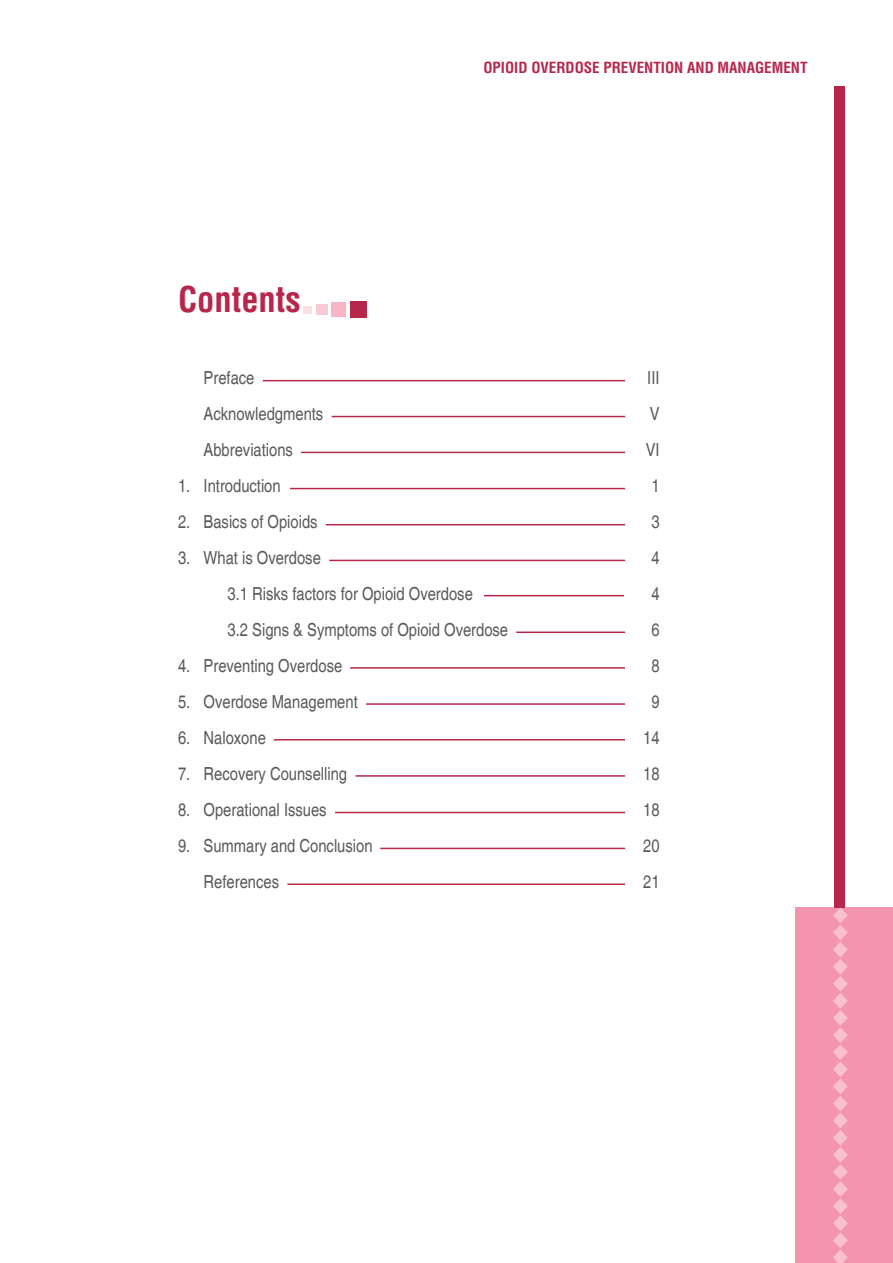
<style>
.page{position:relative;width:893px;height:1263px;background:#fff}
.page>*{position:absolute;margin:0;border:0;box-sizing:border-box;transform-origin:0 0}
.t1{font:700 condensed 34.5px "Helvetica";color:#b7274c}
.t2{font:condensed 18px "Helvetica";color:#58595b}
.t3{font:700 condensed 15px "Helvetica";color:#b7274c}
</style>
<div class="page">
<div style="left:796px;top:907px;width:97px;height:356px;background:#f495ae"></div>
<div style="left:835px;top:86px;width:10px;height:821px;background:#b7274c"></div>
<svg style="left:833px;top:907px;width:15px;height:356px"></svg>
<hr style="left:263px;top:380px;width:362px;height:1px;background:#b7274c">
<hr style="left:332px;top:416px;width:293px;height:1px;background:#b7274c">
<hr style="left:301px;top:452px;width:324px;height:1px;background:#b7274c">
<hr style="left:290px;top:488px;width:335px;height:1px;background:#b7274c">
<hr style="left:326px;top:524px;width:299px;height:1px;background:#b7274c">
<hr style="left:329px;top:560px;width:296px;height:1px;background:#b7274c">
<hr style="left:516px;top:631px;width:109px;height:2px;background:#b7274c">
<hr style="left:350px;top:667px;width:275px;height:2px;background:#b7274c">
<hr style="left:366px;top:703px;width:259px;height:2px;background:#b7274c">
<hr style="left:274px;top:739px;width:351px;height:1px;background:#b7274c">
<hr style="left:355px;top:775px;width:270px;height:2px;background:#b7274c">
<hr style="left:335px;top:812px;width:290px;height:1px;background:#b7274c">
<hr style="left:380px;top:848px;width:245px;height:1px;background:#b7274c">
<hr style="left:287px;top:883px;width:338px;height:2px;background:#b7274c">
<div style="left:350px;top:301px;width:17px;height:17px;background:#b7274c"></div>
<div style="left:332px;top:302px;width:14px;height:15px;background:#f7b5c6"></div>
<div style="left:316px;top:304px;width:11px;height:11px;background:#f9cad6"></div>
<div style="left:304px;top:306px;width:8px;height:7px;background:#fcdfe6"></div>
<hr style="left:484px;top:595px;width:140px;height:1px;background:#b7274c">
<h1 class="t1" style="left:178px;top:278px;width:124px">Contents</h1>
<p class="t3" style="left:483px;top:58px;width:326px">OPIOID OVERDOSE PREVENTION AND MANAGEMENT</p>
<p class="t2" style="left:204px;top:367px;width:52px">Preface</p>
<p class="t2" style="left:647px;top:367px;width:14px">III</p>
<p class="t2" style="left:204px;top:403px;width:121px">Acknowledgments</p>
<p class="t2" style="left:650px;top:403px;width:11px">V</p>
<p class="t2" style="left:204px;top:439px;width:91px">Abbreviations</p>
<p class="t2" style="left:646px;top:439px;width:15px">VI</p>
<p class="t2" style="left:178px;top:475px;width:104px">1. Introduction</p>
<p class="t2" style="left:651px;top:475px;width:10px">1</p>
<p class="t2" style="left:178px;top:511px;width:141px">2. Basics of Opioids</p>
<p class="t2" style="left:651px;top:511px;width:10px">3</p>
<p class="t2" style="left:178px;top:547px;width:144px">3. What is Overdose</p>
<p class="t2" style="left:651px;top:547px;width:10px">4</p>
<p class="t2" style="left:228px;top:583px;width:247px">3.1 Risks factors for Opioid Overdose</p>
<p class="t2" style="left:651px;top:583px;width:10px">4</p>
<p class="t2" style="left:228px;top:619px;width:282px">3.2 Signs &amp; Symptoms of Opioid Overdose</p>
<p class="t2" style="left:651px;top:619px;width:10px">6</p>
<p class="t2" style="left:178px;top:655px;width:166px">4. Preventing Overdose</p>
<p class="t2" style="left:651px;top:655px;width:10px">8</p>
<p class="t2" style="left:178px;top:691px;width:181px">5. Overdose Management</p>
<p class="t2" style="left:651px;top:691px;width:10px">9</p>
<p class="t2" style="left:178px;top:727px;width:89px">6. Naloxone</p>
<p class="t2" style="left:643px;top:727px;width:18px">14</p>
<p class="t2" style="left:178px;top:763px;width:171px">7. Recovery Counselling</p>
<p class="t2" style="left:643px;top:763px;width:18px">18</p>
<p class="t2" style="left:178px;top:799px;width:150px">8. Operational Issues</p>
<p class="t2" style="left:643px;top:799px;width:18px">18</p>
<p class="t2" style="left:178px;top:835px;width:196px">9. Summary and Conclusion</p>
<p class="t2" style="left:643px;top:835px;width:18px">20</p>
<p class="t2" style="left:204px;top:871px;width:77px">References</p>
<p class="t2" style="left:643px;top:871px;width:18px">21</p>
</div>
